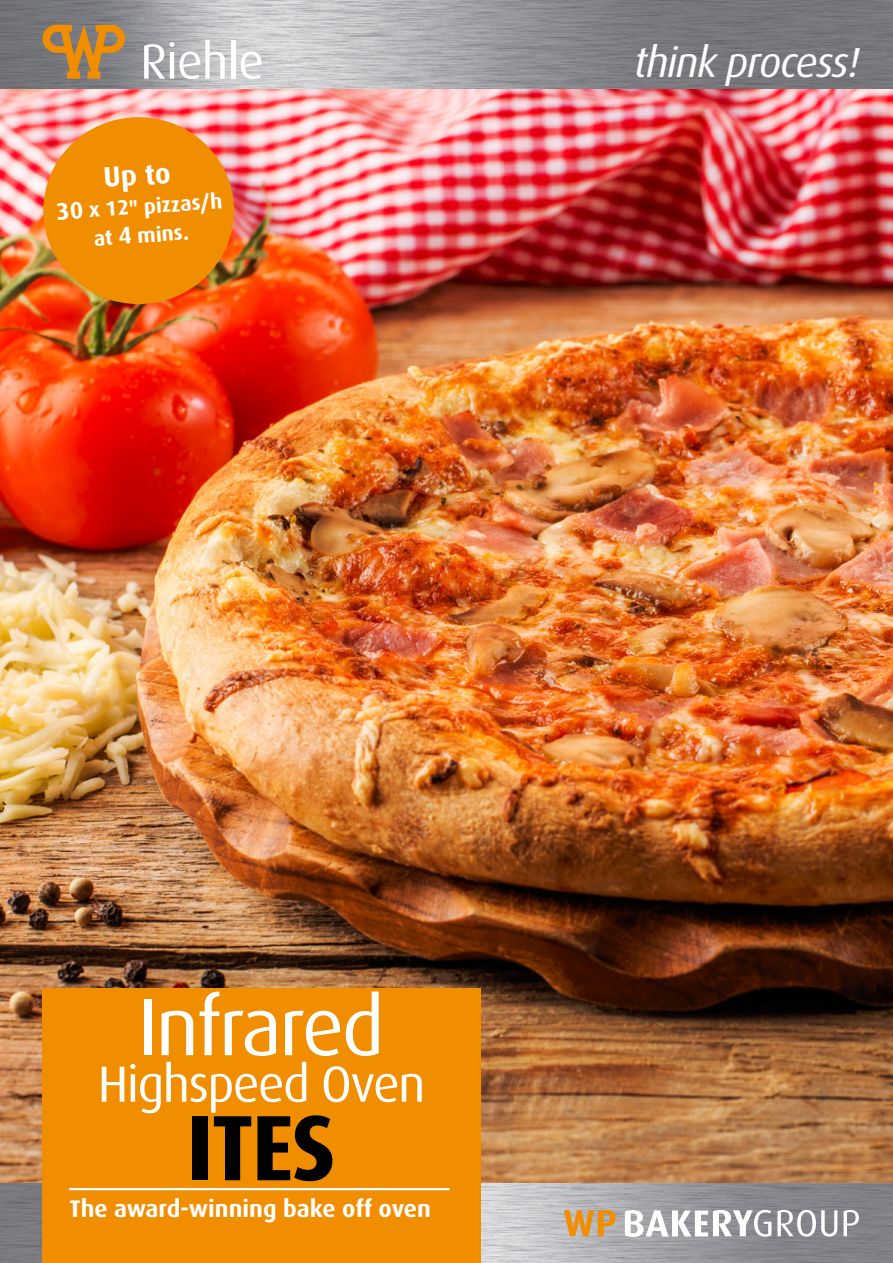
<style>
.page{position:relative;width:893px;height:1263px;background:#fff}
.page>*{position:absolute;margin:0;border:0;box-sizing:border-box;transform-origin:0 0}
.t1{font:700 93px "Dax Pro";color:#000}
.t2{font:81px "Dax Pro";letter-spacing:-.03em;color:#fff}
.t3{font:51px "Dax Pro";letter-spacing:-.03em;color:#fff}
.t4{font:italic 42px "Dax Pro";letter-spacing:-.03em;color:#fff}
.t5{font:700 28.5px "Dax Pro";color:#fff}
.t6{font:700 24px "Dax Pro";color:#fff}
.t7{font:700 21px/28.8px "Dax Pro";color:#fff;text-align:center}
.s1{font-size:24px}
</style>
<div class="page">
<img style="left:0;top:0;width:893px;height:1263px">
<svg style="left:43px;top:25px;width:82px;height:53px;background:#af8345"></svg>
<svg style="left:144px;top:40px;width:81px;height:38px"></svg>
<hr style="left:231px;top:40px;width:4px;height:38px;background:#fff">
<svg style="left:241px;top:52px;width:21px;height:26px"></svg>
<svg style="left:564px;top:1210px;width:52px;height:26px"></svg>
<svg style="left:625px;top:1210px;width:146px;height:27px"></svg>
<svg style="left:777px;top:1210px;width:60px;height:27px"></svg>
<svg style="left:844px;top:1210px;width:15px;height:26px"></svg>
<img style="left:0;top:89px;width:893px;height:1093px">
<div style="left:42px;top:989px;width:439px;height:274px;background:#f18e00"></div>
<hr style="left:69px;top:1188px;width:381px;height:2px;background:#fff">
<div style="left:43px;top:117px;width:191px;height:187px;background:#f18e00;border-radius:50%"></div>
<p class="t5" style="left:102px;top:159px;width:69px;rotate:-4deg">Up to</p>
<p class="t7" style="left:55px;top:197px;width:168px;rotate:-4deg"><span class="s1">30</span> x 12" pizzas/h at <span class="s1">4</span> mins.</p>
<h3 class="t4" style="left:634px;top:36px;width:228px">think process!</h3>
<h2 class="t2" style="left:138px;top:976px;width:248px">Infrared</h2>
<h3 class="t3" style="left:98px;top:1052px;width:329px">Highspeed Oven</h3>
<h1 class="t1" style="left:186px;top:1088px;width:152px">ITES</h1>
<p class="t6" style="left:70px;top:1193px;width:363px">The award-winning bake off oven</p>
</div>
